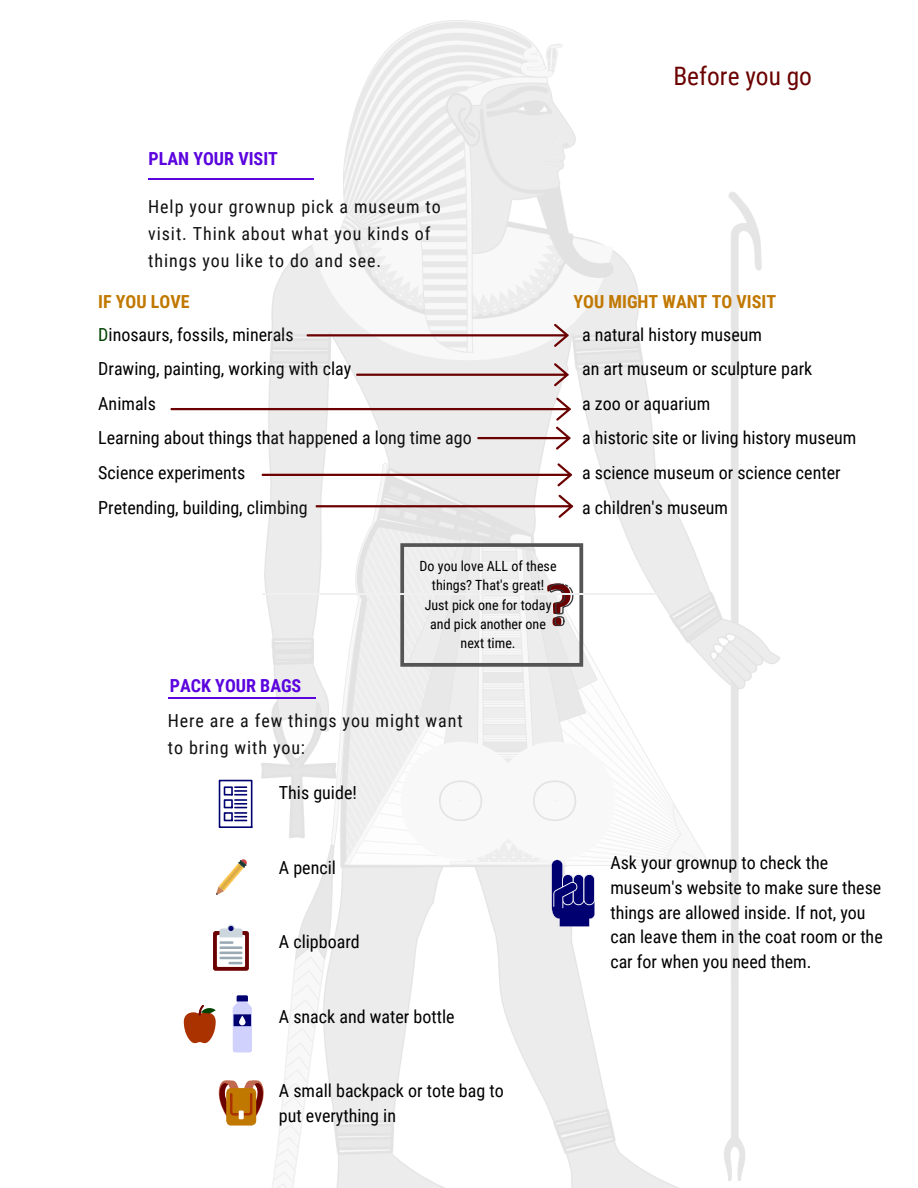
<style>
.page{position:relative;width:918px;height:1188px;background:#fff}
.page>*{position:absolute;margin:0;border:0;box-sizing:border-box;transform-origin:0 0}
.t1{font:25.35px "Roboto Condensed";color:#6b0000}
.t2{font:18px/34.7px "Roboto Condensed";color:#000}
.t3{font:18px/27px "Roboto Condensed";letter-spacing:.05em;color:#111}
.t4{font:700 18px "Roboto Condensed";color:#c17800}
.t5{font:700 18px "Roboto Condensed";color:#5b04de}
.t6{font:14.1px/19.2px "Roboto Condensed";color:#000;text-align:center}
.s1{color:#004200}
</style>
<div class="page">
<img style="left:219px;top:20px;width:561px;height:1168px">
<hr style="left:148px;top:179px;width:166px;height:1px;background:#5b04de">
<svg style="left:400px;top:543px;width:183px;height:124px"></svg>
<hr style="left:168px;top:697px;width:147px;height:1px;background:#5b04de">
<svg style="left:219px;top:780px;width:33px;height:48px"></svg>
<svg style="left:216px;top:859px;width:31px;height:36px"></svg>
<svg style="left:213px;top:931px;width:36px;height:40px"></svg>
<svg style="left:217px;top:935px;width:28px;height:32px"></svg>
<svg style="left:219px;top:925px;width:24px;height:12px"></svg>
<hr style="left:219px;top:941px;width:15px;height:3px;background:#99aab5">
<hr style="left:219px;top:946px;width:24px;height:3px;background:#99aab5">
<hr style="left:219px;top:952px;width:24px;height:2px;background:#99aab5">
<hr style="left:219px;top:957px;width:24px;height:2px;background:#99aab5">
<svg style="left:228px;top:962px;width:15px;height:2px"></svg>
<svg style="left:184px;top:1005px;width:32px;height:38px"></svg>
<svg style="left:233px;top:995px;width:19px;height:57px"></svg>
<div style="left:234px;top:1014px;width:17px;height:12px;background:#000070"></div>
<svg style="left:239px;top:1016px;width:7px;height:9px"></svg>
<div style="left:226px;top:1088px;width:30px;height:38px;background:#c17800;border-radius:5px"></div>
<svg style="left:219px;top:1081px;width:45px;height:36px"></svg>
<div style="left:239px;top:1111px;width:5px;height:8px;background:#fff"></div>
<hr style="left:262px;top:594px;width:394px;height:1px;background:#eef0f2">
<svg style="left:551px;top:860px;width:44px;height:67px"></svg>
<svg style="left:307px;top:324px;width:262px;height:23px"></svg>
<svg style="left:356px;top:363px;width:213px;height:23px;background:#ddd1d1"></svg>
<svg style="left:262px;top:463px;width:310px;height:23px"></svg>
<svg style="left:316px;top:495px;width:257px;height:23px"></svg>
<svg style="left:170px;top:397px;width:401px;height:53px"></svg>
<h1 class="t1" style="left:673px;top:62px;width:140px">Before you go</h1>
<p class="t5" style="left:149px;top:148px;width:131px">PLAN YOUR VISIT</p>
<p class="t3" style="left:148px;top:194px;width:294px">Help your grownup pick a museum to visit. Think about what you kinds of things you like to do and see.</p>
<p class="t4" style="left:98px;top:291px;width:93px">IF YOU LOVE</p>
<p class="t2" style="left:98px;top:317px;width:375px"><span class="s1">D</span>inosaurs, fossils, minerals<br>Drawing, painting, working with clay<br>Animals<br>Learning about things that happened a long time ago<br>Science experiments<br>Pretending, building, climbing</p>
<p class="t6" style="left:420px;top:557px;width:139px">Do you love ALL of these things? That's great!<br>Just pick one for today and pick another one next time.</p>
<p class="t5" style="left:170px;top:676px;width:133px">PACK YOUR BAGS</p>
<p class="t3" style="left:168px;top:707px;width:296px">Here are a few things you might want to bring with you:</p>
<p class="t2" style="left:279px;top:776px;width:79px">This guide!</p>
<p class="t4" style="left:574px;top:291px;width:204px">YOU MIGHT WANT TO VISIT</p>
<p class="t2" style="left:582px;top:317px;width:276px">a natural history museum<br>an art museum or sculpture park<br>a zoo or aquarium<br>a historic site or living history museum a science museum or science center<br>a children's museum</p>
<p class="t2" style="left:279px;top:850px;width:59px">A pencil</p>
<p class="t2" style="left:279px;top:925px;width:82px">A clipboard</p>
<p class="t2" style="left:279px;top:999px;width:177px">A snack and water bottle</p>
<p class="t2" style="left:610px;top:851px;width:274px;line-height:24.8px">Ask your grownup to check the museum's website to make sure these things are allowed inside. If not, you can leave them in the coat room or the car for when you need them.</p>
<p class="t2" style="left:279px;top:1078px;width:226px;line-height:24.8px">A small backpack or tote bag to put everything in</p>
</div>
